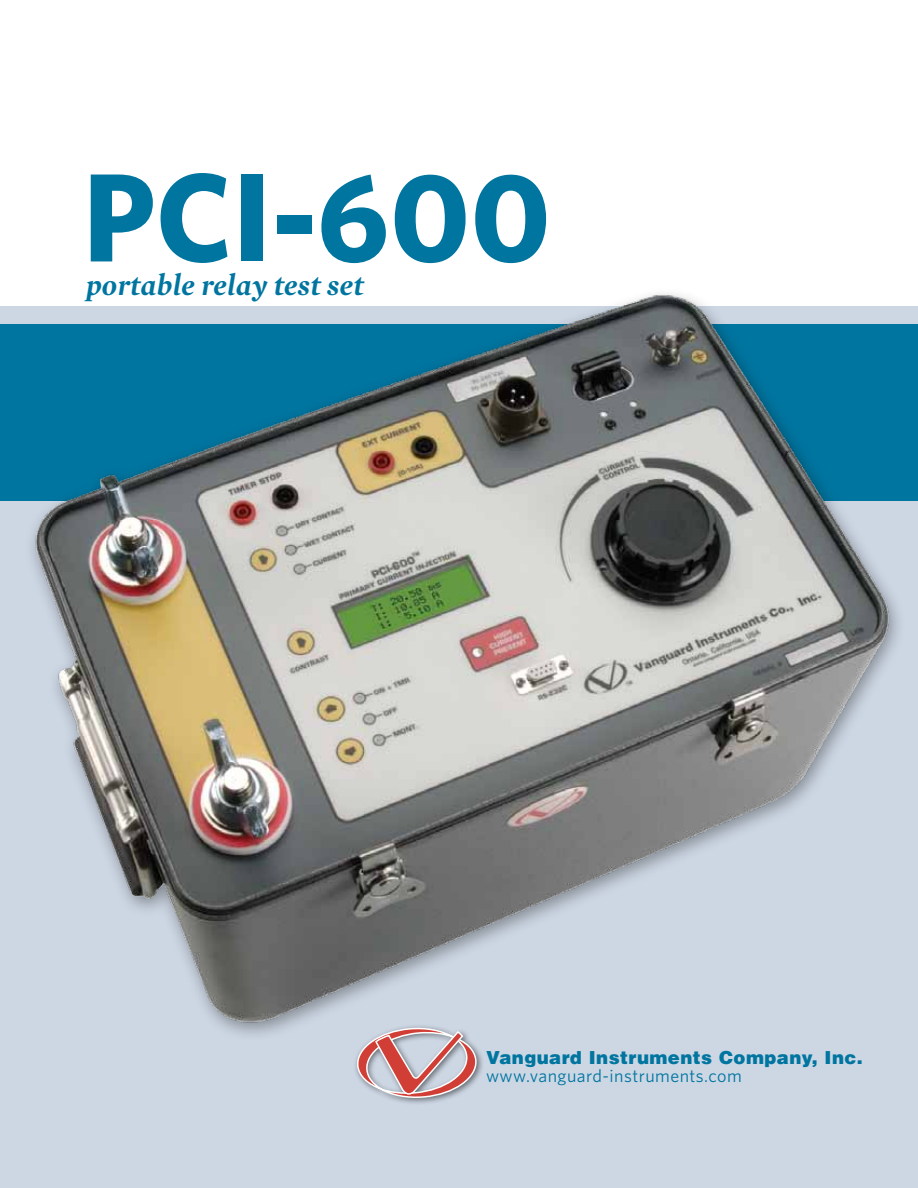
<style>
.page{position:relative;width:918px;height:1188px;background:#fff}
.page>*{position:absolute;margin:0;border:0;box-sizing:border-box;transform-origin:0 0}
.t1{font:700 126px "Whitney";letter-spacing:.005em;color:#0075a0}
.t2{font:italic 700 30px "Mercury Display";letter-spacing:.01em;color:#0075a0}
.t3{font:900 18px "Helvetica LT";letter-spacing:.025em;color:#0075a0}
.t4{font:18px "Whitney";letter-spacing:.025em;color:#0075a0}
</style>
<div class="page">
<div style="left:0;top:306px;width:918px;height:882px;background:#cdd7e4"></div>
<div style="left:0;top:324px;width:918px;height:176px;background:#0075a0"></div>
<img style="left:10px;top:293px;width:899px;height:742px">
<div style="left:353px;top:1023px;width:131px;height:83px;background:#000;opacity:.5"></div>
<svg style="left:356px;top:1026px;width:123px;height:74px"></svg>
<h1 class="t1" style="left:83px;top:141px;width:469px">PCI-600</h1>
<h2 class="t2" style="left:86px;top:268px;width:279px">portable relay test set</h2>
<p class="t3" style="left:486px;top:1046px;width:378px">Vanguard Instruments Company, Inc.</p>
<p class="t4" style="left:486px;top:1065px;width:257px">www.vanguard-instruments.com</p>
</div>
